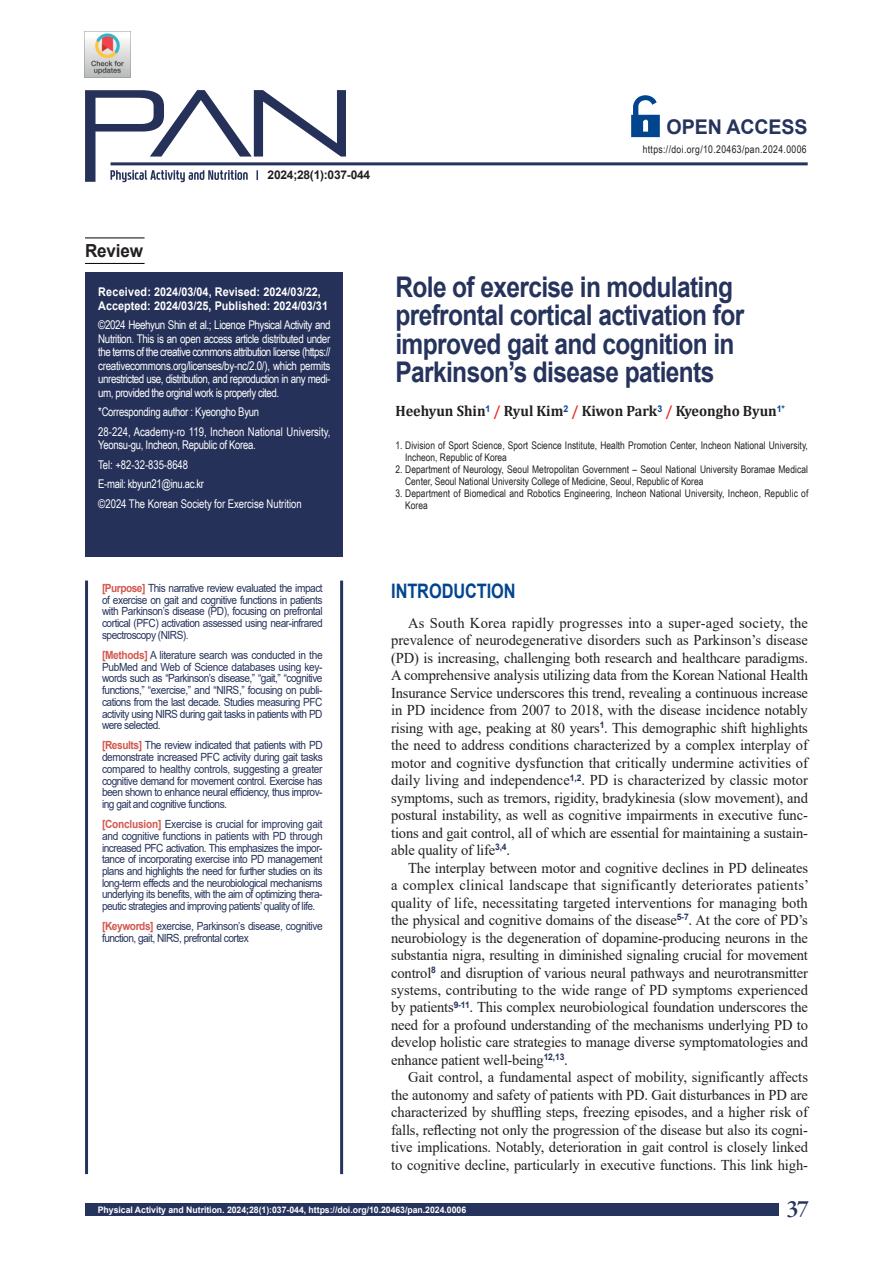
<style>
.page{position:relative;width:893px;height:1263px;background:#fff}
.page>*{position:absolute;margin:0;border:0;box-sizing:border-box;transform-origin:0 0}
.t1{font:700 28.5px/28.5px "Arial";letter-spacing:-.025em;color:#26335c;scale:.86 1}
.t2{font:600 24px "Garamond Premr Pro";color:#26335c}
.t3{font:700 20.25px "Arial";letter-spacing:-.005em;color:#26335c}
.t4{font:700 19.95px "Arial";letter-spacing:-.005em;color:#02458f;scale:.82 1}
.t5{font:700 19.5px "Arial";color:#26335c}
.t6{font:700 18px "Arial";letter-spacing:-.01em;color:#231f20;scale:.95 1}
.t7{font:15px/17.5px "Times New Roman";letter-spacing:-.01em;color:#231f20;text-align:justify}
.t8{font:700 15px "Cambria";color:#231f20;scale:.95 1}
.t9{font:12px/13.5px "Arial Narrow";letter-spacing:-.025em;color:#fff;text-align:justify}
.t10{font:12px/19.5px "Arial Narrow";letter-spacing:-.005em;color:#fff}
.t11{font:12px/19.5px "Arial Narrow";color:#fff}
.t12{font:700 12px/13.5px "Arial";letter-spacing:.005em;color:#fff;scale:.9 1}
.t13{font:700 12px "Arial";letter-spacing:-.02em;color:#231f20}
.t14{font:11.25px/11.7px "Arial";letter-spacing:-.05em;color:#26335c;text-align:justify;scale:.9 1}
.t15{font:10.5px/12px "Arial Narrow";letter-spacing:.005em;color:#231f20}
.t16{font:10.5px "Arial Narrow";letter-spacing:.035em;color:#231f20}
.t17{font:700 9px "Arial";letter-spacing:-.005em;color:#fff}
.s1{color:#ee2928}
.s2{font-weight:700;color:#d15850}
</style>
<div class="page">
<div style="left:85px;top:1203px;width:693px;height:13px;background:#26335c"></div>
<img style="left:631px;top:95px;width:29px;height:43px">
<hr style="left:111px;top:162px;width:697px;height:3px;background:#26335c">
<div style="left:85px;top:273px;width:258px;height:284px;background:#253159"></div>
<hr style="left:85px;top:581px;width:3px;height:593px;background:#26335c">
<hr style="left:340px;top:581px;width:3px;height:593px;background:#26335c">
<hr style="left:85px;top:238px;width:60px;height:1px;background:#000">
<hr style="left:85px;top:263px;width:60px;height:1px;background:#000">
<svg style="left:85px;top:90px;width:261px;height:92px"></svg>
<img style="left:84px;top:31px;width:47px;height:47px">
<p class="t6" style="left:85px;top:238px;width:63px">Review</p>
<p class="t13" style="left:268px;top:167px;width:104px">2024;28(1):037-044</p>
<p class="t12" style="left:98px;top:286px;width:257px">Received: 2024/03/04, Revised: 2024/03/22,<br>Accepted: 2024/03/25, Published: 2024/03/31</p>
<p class="t9" style="left:98px;top:318px;width:234px">©2024 Heehyun Shin et al.; Licence Physical Activity and Nutrition. This is an open access article distributed under the terms of the creative commons attribution license (https:// creativecommons.org/licenses/by-nc/2.0/), which permits unrestricted use, distribution, and reproduction in any medi&shy;um, provided the orginal work is properly cited.</p>
<p class="t11" style="left:98px;top:402px;width:234px">*Corresponding author : Kyeongho Byun<br>28-224, Academy-ro 119, Incheon National University,</p>
<p class="t10" style="left:98px;top:435px;width:205px">Yeonsu-gu, Incheon, Republic of Korea.<br>Tel: +82-32-835-8648<br>E-mail: kbyun21@inu.ac.kr<br>©2024 The Korean Society for Exercise Nutrition</p>
<h3 class="t3" style="left:666px;top:112px;width:143px">OPEN ACCESS</h3>
<p class="t16" style="left:643px;top:141px;width:165px">https://doi.org/10.20463/pan.2024.0006</p>
<h1 class="t1" style="left:395px;top:273px;width:407px">Role of exercise in modulating prefrontal cortical activation for improved gait and cognition in<br>Parkinson’s disease patients</h1>
<p class="t8" style="left:395px;top:400px;width:412px">Heehyun Shin<sup>1</sup> <span class="s1">/</span> Ryul Kim<sup>2</sup> <span class="s1">/</span> Kiwon Park<sup>3</sup> <span class="s1">/</span> Kyeongho Byun<sup>1*</sup></p>
<p class="t15" style="left:405px;top:439px;width:404px;text-indent:-10px">1. Division of Sport Science, Sport Science Institute, Health Promotion Center, Incheon National University,<br>Incheon, Republic of Korea</p>
<p class="t15" style="left:405px;top:463px;width:404px;text-indent:-10px">2. Department of Neurology, Seoul Metropolitan Government – Seoul National University Boramae Medical<br>Center, Seoul National University College of Medicine, Seoul, Republic of Korea</p>
<p class="t15" style="left:405px;top:487px;width:405px;text-indent:-10px">3. Department of Biomedical and Robotics Engineering, Incheon National University, Incheon, Republic of<br>Korea</p>
<p class="t14" style="left:102px;top:582px;width:247px"><span class="s2">[Purpose]</span> This narrative review evaluated the impact of exercise on gait and cognitive functions in patients with Parkinson’s disease (PD), focusing on prefrontal cortical (PFC) activation assessed using near-infrared spectroscopy (NIRS).</p>
<p class="t14" style="left:102px;top:649px;width:247px"><span class="s2">[Methods]</span> A literature search was conducted in the PubMed and Web of Science databases using key&shy;words such as “Parkinson’s disease,” “gait,” “cognitive functions,” “exercise,” and “NIRS,” focusing on publi&shy;cations from the last decade. Studies measuring PFC activity using NIRS during gait tasks in patients with PD were selected.</p>
<p class="t14" style="left:102px;top:740px;width:247px"><span class="s2">[Results]</span> The review indicated that patients with PD demonstrate increased PFC activity during gait tasks compared to healthy controls, suggesting a greater cognitive demand for movement control. Exercise has been shown to enhance neural efficiency, thus improv&shy;ing gait and cognitive functions.</p>
<p class="t14" style="left:102px;top:818px;width:247px"><span class="s2">[Conclusion]</span> Exercise is crucial for improving gait and cognitive functions in patients with PD through increased PFC activation. This emphasizes the impor&shy;tance of incorporating exercise into PD management plans and highlights the need for further studies on its long-term effects and the neurobiological mechanisms underlying its benefits, with the aim of optimizing thera&shy;peutic strategies and improving patients’ quality of life.</p>
<p class="t14" style="left:102px;top:920px;width:247px"><span class="s2">[Keywords]</span> exercise, Parkinson’s disease, cognitive function, gait, NIRS, prefrontal cortex</p>
<h3 class="t4" style="left:391px;top:577px;width:153px">INTRODUCTION</h3>
<p class="t7" style="left:391px;top:614px;width:418px;text-indent:17px">As South Korea rapidly progresses into a super-aged society, the prevalence of neurodegenerative disorders such as Parkinson’s disease (PD) is increasing, challenging both research and healthcare paradigms.<br>A comprehensive analysis utilizing data from the Korean National Health Insurance Service underscores this trend, revealing a continuous increase in PD incidence from 2007 to 2018, with the disease incidence notably rising with age, peaking at 80 years<sup>1</sup>. This demographic shift highlights the need to address conditions characterized by a complex interplay of motor and cognitive dysfunction that critically undermine activities of daily living and independence<sup>1,2</sup>. PD is characterized by classic motor symptoms, such as tremors, rigidity, bradykinesia (slow movement), and postural instability, as well as cognitive impairments in executive func&shy;tions and gait control, all of which are essential for maintaining a sustain&shy;able quality of life<sup>3,4</sup>.</p>
<p class="t7" style="left:391px;top:858px;width:419px;text-indent:17px">The interplay between motor and cognitive declines in PD delineates a complex clinical landscape that significantly deteriorates patients’ quality of life, necessitating targeted interventions for managing both the physical and cognitive domains of the disease<sup>5-7</sup>. At the core of PD’s neurobiology is the degeneration of dopamine-producing neurons in the substantia nigra, resulting in diminished signaling crucial for movement control<sup>8</sup> and disruption of various neural pathways and neurotransmitter systems, contributing to the wide range of PD symptoms experienced by patients<sup>9-11</sup>. This complex neurobiological foundation underscores the need for a profound understanding of the mechanisms underlying PD to develop holistic care strategies to manage diverse symptomatologies and enhance patient well-being<sup>12,13</sup>.</p>
<p class="t7" style="left:391px;top:1068px;width:418px;text-indent:17px">Gait control, a fundamental aspect of mobility, significantly affects the autonomy and safety of patients with PD. Gait disturbances in PD are characterized by shuffling steps, freezing episodes, and a higher risk of falls, reflecting not only the progression of the disease but also its cogni&shy;tive implications. Notably, deterioration in gait control is closely linked to cognitive decline, particularly in executive functions. This link high-</p>
<p class="t17" style="left:98px;top:1203px;width:370px">Physical Activity and Nutrition. 2024;28(1):037-044, https://doi.org/10.20463/pan.2024.0006</p>
<h3 class="t5" style="left:788px;top:1192px;width:22px">37</h3>
<h2 class="t2" style="left:786px;top:1194px;width:24px">37</h2>
</div>
